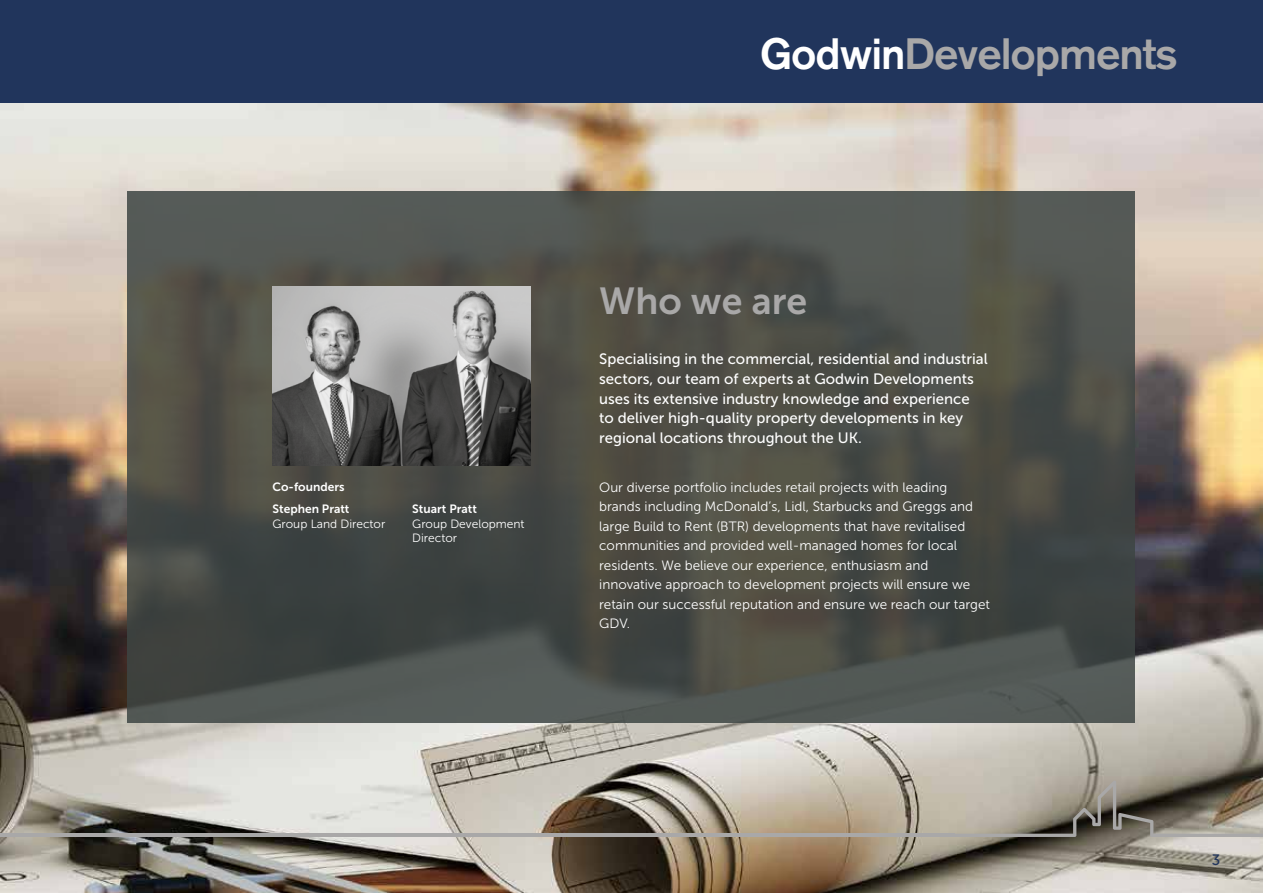
<style>
.page{position:relative;width:1263px;height:893px;background:#fff}
.page>*{position:absolute;margin:0;border:0;box-sizing:border-box;transform-origin:0 0}
.t1{font:500 43.5px "Akzidenz Grotesk BE";letter-spacing:-.025em;color:#a9a8a8}
.t2{font:37.5px "Museo Sans 700";color:#a9a8a8}
.t3{font:15px/19.5px "Museo Sans 500";color:#fff}
.t4{font:15px "Museo Sans 500";color:#21355c}
.t5{font:13.5px/19.5px "Museo Sans 300";color:#fff}
.t6{font:12px/14.2px "Museo Sans 300";color:#fff}
.t7{font:12px/22.8px "Museo Sans 700";color:#fff}
.s1{color:#fff}
</style>
<div class="page">
<img style="left:0;top:103px;width:1263px;height:790px">
<svg style="left:128px;top:191px;width:1007px;height:532px"></svg>
<img style="left:273px;top:286px;width:258px;height:179px">
<div style="left:0;top:0;width:1263px;height:103px;background:#21355c"></div>
<svg style="left:951px;top:780px;width:312px;height:57px"></svg>
<hr style="left:0;top:834px;width:955px;height:3px;background:#a9a8a8">
<h1 class="t1" style="left:760px;top:27px;width:420px"><span class="s1">Godwin</span>Developments</h1>
<p class="t7" style="left:273px;top:475px;width:78px">Co-founders<br>Stephen Pratt</p>
<p class="t6" style="left:273px;top:516px;width:114px">Group Land Director</p>
<p class="t7" style="left:412px;top:498px;width:66px">Stuart Pratt</p>
<p class="t6" style="left:412px;top:516px;width:114px">Group Development<br>Director</p>
<h2 class="t2" style="left:599px;top:280px;width:209px">Who we are</h2>
<p class="t3" style="left:599px;top:350px;width:390px">Specialising in the commercial, residential and industrial sectors, our team of experts at Godwin Developments uses its extensive industry knowledge and experience to deliver high-quality property developments in key regional locations throughout the UK.</p>
<p class="t5" style="left:599px;top:477px;width:392px">Our diverse portfolio includes retail projects with leading brands including McDonald’s, Lidl, Starbucks and Greggs and large Build to Rent (BTR) developments that have revitalised communities and provided well-managed homes for local residents. We believe our experience, enthusiasm and innovative approach to development projects will ensure we retain our successful reputation and ensure we reach our target GDV.</p>
<p class="t4" style="left:1212px;top:852px;width:10px">3</p>
</div>
